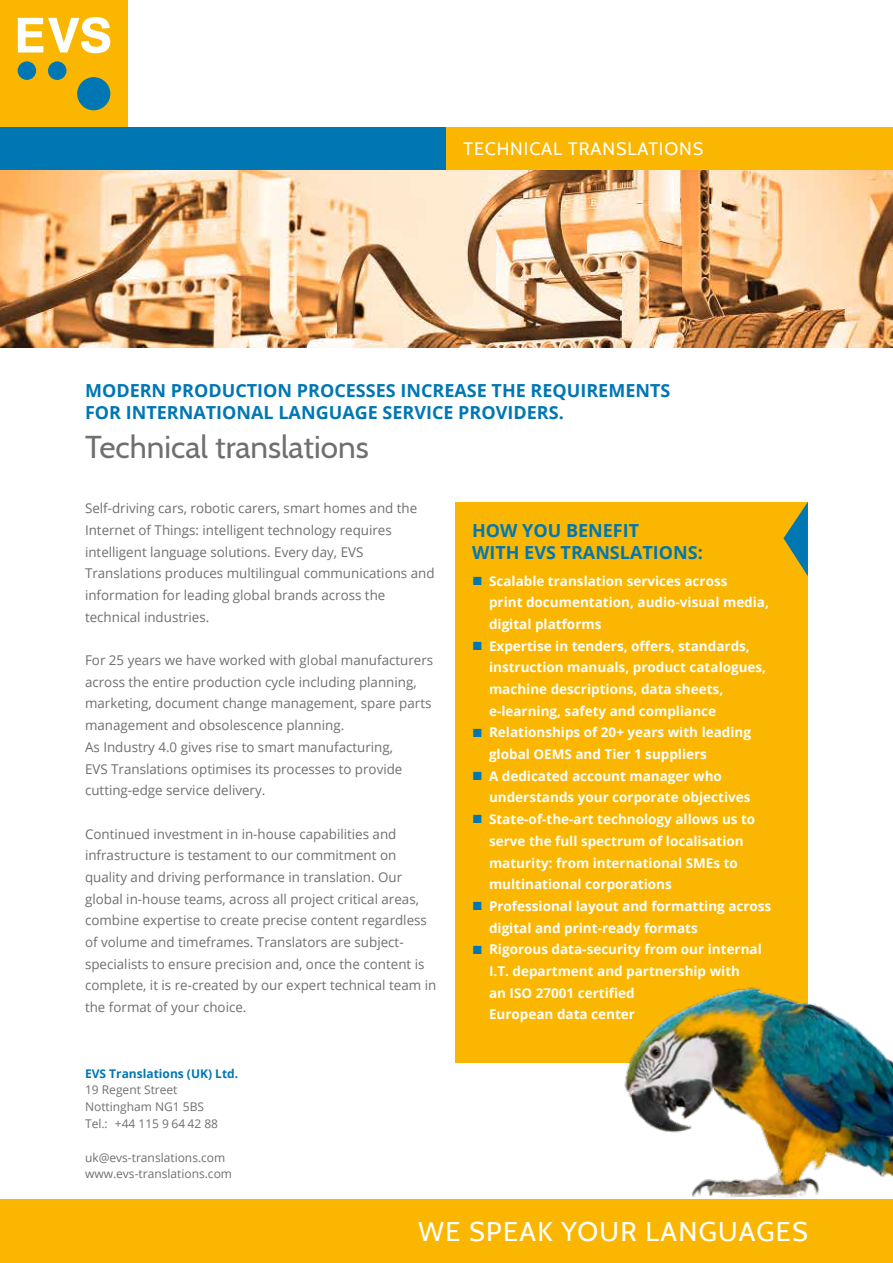
<style>
.page{position:relative;width:893px;height:1263px;background:#fff}
.page>*{position:absolute;margin:0;border:0;box-sizing:border-box;transform-origin:0 0}
.t1{font:31.5px "Cabin";color:#6f6f6e}
.t2{font:27px "Cabin";letter-spacing:.05em;color:#fff}
.t3{font:700 18px/22.5px "Open Sans";color:#0077b3}
.t4{font:18px "Cabin";letter-spacing:.05em;color:#fff}
.t5{font:13.5px/21.8px "Open Sans";color:#6f6f6e}
.t6{font:700 13.5px/21.8px "Open Sans";color:#fff}
.t7{font:12px/16.8px "Open Sans";color:#6f6f6e}
.t8{font:700 12px "Open Sans";color:#0077b3}
.s1{font-family:"Arial";font-weight:400;font-size:17.55px;color:#0077b3}
</style>
<div class="page">
<div style="left:455px;top:502px;width:353px;height:560px;background:#fab600"></div>
<img style="left:0;top:170px;width:893px;height:177px">
<svg style="left:783px;top:502px;width:25px;height:74px"></svg>
<img style="left:619px;top:987px;width:274px;height:211px">
<div style="left:0;top:1199px;width:893px;height:64px;background:#fab600"></div>
<div style="left:0;top:0;width:128px;height:128px;background:#fab600"></div>
<svg style="left:18px;top:17px;width:92px;height:36px"></svg>
<div style="left:77px;top:77px;width:33px;height:33px;background:#0077b3;border-radius:50%"></div>
<div style="left:48px;top:61px;width:18px;height:19px;background:#0077b3;border-radius:50%"></div>
<div style="left:18px;top:61px;width:18px;height:19px;background:#0077b3;border-radius:50%"></div>
<div style="left:0;top:128px;width:446px;height:42px;background:#0077b3"></div>
<div style="left:446px;top:128px;width:447px;height:42px;background:#fab600"></div>
<h3 class="t4" style="left:463px;top:135px;width:241px">TECHNICAL TRANSLATIONS</h3>
<h3 class="t3" style="left:85px;top:378px;width:587px">MODERN PRODUCTION PROCESSES INCREASE THE REQUIREMENTS<br>FOR INTERNATIONAL LANGUAGE SERVICE PROVIDERS.</h3>
<h1 class="t1" style="left:85px;top:422px;width:285px">Technical translations</h1>
<p class="t5" style="left:85px;top:497px;width:351px">Self-driving cars, robotic carers, smart homes and the Internet of Things: intelligent technology requires intelligent language solutions. Every day, EVS Translations produces multilingual communications and information for leading global brands across the technical industries.</p>
<p class="t5" style="left:85px;top:649px;width:350px">For 25 years we have worked with global manufacturers across the entire production cycle including planning, marketing, document change management, spare parts management and obsolescence planning.<br>As Industry 4.0 gives rise to smart manufacturing,<br>EVS Translations optimises its processes to provide cutting-edge service delivery.</p>
<p class="t5" style="left:85px;top:822px;width:353px">Continued investment in in-house capabilities and infrastructure is testament to our commitment on quality and driving performance in translation. Our global in-house teams, across all project critical areas, combine expertise to create precise content regardless of volume and timeframes. Translators are subject&shy;specialists to ensure precision and, once the content is complete, it is re-created by our expert technical team in the format of your choice.</p>
<p class="t8" style="left:85px;top:1065px;width:155px">EVS Translations (UK) Ltd.</p>
<p class="t7" style="left:85px;top:1081px;width:135px">19 Regent Street<br>Nottingham NG1 5BS<br>Tel.: +44 115 9 64 42 88</p>
<p class="t7" style="left:85px;top:1148px;width:149px">uk@evs-translations.com www.evs-translations.com</p>
<h3 class="t3" style="left:472px;top:519px;width:232px">HOW YOU BENEFIT<br>WITH EVS TRANSLATIONS:</h3>
<p class="t6" style="left:489px;top:569px;width:282px;text-indent:-17px"><span class="s1">■</span> Scalable translation services across<br>print documentation, audio-visual media, digital platforms</p>
<p class="t6" style="left:489px;top:634px;width:279px;text-indent:-17px"><span class="s1">■</span> Expertise in tenders, offers, standards, instruction manuals, product catalogues, machine descriptions, data sheets, e-learning, safety and compliance</p>
<p class="t6" style="left:489px;top:721px;width:264px;text-indent:-17px"><span class="s1">■</span> Relationships of 20+ years with leading global OEMS and Tier 1 suppliers</p>
<p class="t6" style="left:489px;top:765px;width:263px;text-indent:-17px"><span class="s1">■</span> A dedicated account manager who understands your corporate objectives</p>
<p class="t6" style="left:489px;top:808px;width:268px;text-indent:-17px"><span class="s1">■</span> State-of-the-art technology allows us to serve the full spectrum of localisation maturity: from international SMEs to multinational corporations</p>
<p class="t6" style="left:489px;top:895px;width:284px;text-indent:-17px"><span class="s1">■</span> Professional layout and formatting across digital and print-ready formats</p>
<p class="t6" style="left:489px;top:938px;width:274px;text-indent:-17px"><span class="s1">■</span> Rigorous data-security from our internal<br>I.T. department and partnership with<br>an ISO 27001 certified<br>European data center</p>
<h2 class="t2" style="left:419px;top:1210px;width:391px">WE SPEAK YOUR LANGUAGES</h2>
</div>
